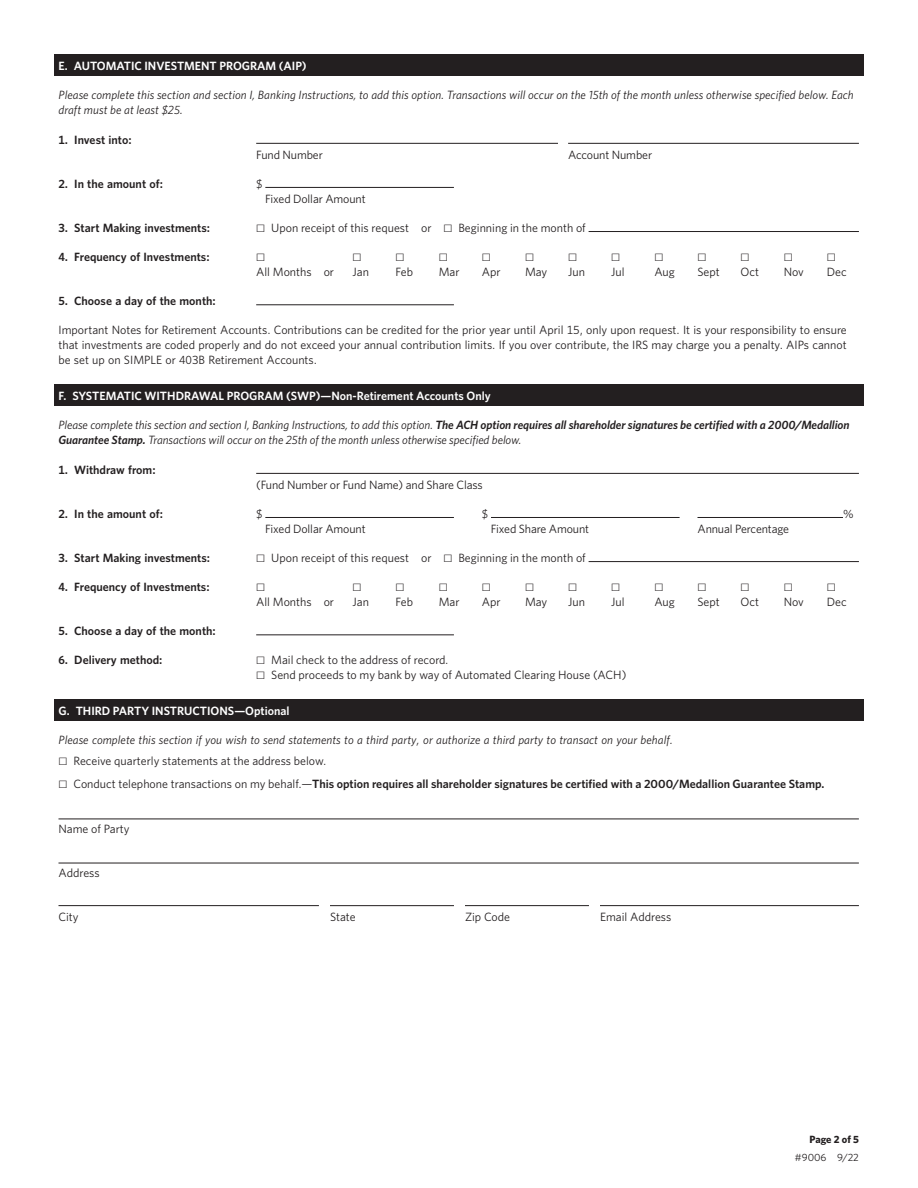
<style>
.page{position:relative;width:918px;height:1188px;background:#fff}
.page>*{position:absolute;margin:0;border:0;box-sizing:border-box;transform-origin:0 0}
.t1{font:12px/15px "Whitney";color:#231f20}
.t2{font:italic 12px/15px "Whitney";letter-spacing:.005em;color:#231f20}
.t3{font:600 12px "Whitney";color:#231f20}
.t4{font:600 12px "Whitney";color:#fff}
.t5{font:10.5px "Whitney";color:#231f20}
.t6{font:700 10.5px "Whitney";letter-spacing:-.005em;color:#231f20}
.s1{font-family:"Mercury Text G1"}
.s2{font-weight:600}
.s3{font-family:"Mercury Text G1";font-weight:400}
.s4{font-weight:400}
</style>
<div class="page">
<div style="left:54px;top:54px;width:810px;height:22px;background:#231f20"></div>
<hr style="left:256px;top:143px;width:302px;height:1px;background:#231f20">
<hr style="left:568px;top:143px;width:291px;height:1px;background:#231f20">
<hr style="left:265px;top:187px;width:189px;height:1px;background:#231f20">
<hr style="left:589px;top:231px;width:270px;height:1px;background:#231f20">
<hr style="left:256px;top:304px;width:198px;height:1px;background:#231f20">
<div style="left:54px;top:384px;width:810px;height:22px;background:#231f20"></div>
<hr style="left:256px;top:473px;width:603px;height:1px;background:#231f20">
<hr style="left:265px;top:517px;width:189px;height:1px;background:#231f20">
<hr style="left:491px;top:517px;width:189px;height:1px;background:#231f20">
<hr style="left:698px;top:517px;width:145px;height:1px;background:#231f20">
<hr style="left:589px;top:561px;width:270px;height:1px;background:#231f20">
<hr style="left:256px;top:634px;width:198px;height:1px;background:#231f20">
<div style="left:54px;top:699px;width:810px;height:22px;background:#231f20"></div>
<hr style="left:58px;top:819px;width:801px;height:1px;background:#231f20">
<hr style="left:58px;top:863px;width:801px;height:1px;background:#231f20">
<hr style="left:58px;top:905px;width:261px;height:1px;background:#231f20">
<hr style="left:330px;top:905px;width:124px;height:1px;background:#231f20">
<hr style="left:465px;top:905px;width:124px;height:1px;background:#231f20">
<hr style="left:600px;top:905px;width:259px;height:1px;background:#231f20">
<p class="t4" style="left:58px;top:57px;width:250px">E. AUTOMATIC INVESTMENT PROGRAM (AIP)</p>
<p class="t2" style="left:58px;top:87px;width:797px">Please complete this section and section I, Banking Instructions, to add this option. Transactions will occur on the 15th of the month unless otherwise specified below. Each draft must be at least $25.</p>
<p class="t3" style="left:58px;top:132px;width:75px">1. Invest into:</p>
<p class="t1" style="left:256px;top:147px;width:68px">Fund Number</p>
<p class="t1" style="left:568px;top:147px;width:86px">Account Number</p>
<p class="t3" style="left:58px;top:176px;width:106px">2. In the amount of:</p>
<p class="t1" style="left:256px;top:176px;width:8px">$</p>
<p class="t1" style="left:265px;top:191px;width:102px">Fixed Dollar Amount</p>
<p class="t3" style="left:58px;top:220px;width:153px">3. Start Making investments:</p>
<p class="t1" style="left:256px;top:220px;width:331px"><span class="s1">•</span> Upon receipt of this request or <span class="s1">•</span> Beginning in the month of</p>
<p class="t3" style="left:58px;top:249px;width:153px">4. Frequency of Investments:</p>
<p class="t1" style="left:256px;top:249px;width:79px"><span class="s1">•<br></span>All Months or</p>
<p class="t1" style="left:352px;top:249px;width:18px"><span class="s1">•<br></span>Jan</p>
<p class="t1" style="left:396px;top:249px;width:19px"><span class="s1">•<br></span>Feb</p>
<p class="t1" style="left:439px;top:249px;width:22px"><span class="s1">•<br></span>Mar</p>
<p class="t1" style="left:482px;top:249px;width:20px"><span class="s1">•<br></span>Apr</p>
<p class="t1" style="left:525px;top:249px;width:24px"><span class="s1">•<br></span>May</p>
<p class="t1" style="left:568px;top:249px;width:18px"><span class="s1">•<br></span>Jun</p>
<p class="t1" style="left:611px;top:249px;width:15px"><span class="s1">•<br></span>Jul</p>
<p class="t1" style="left:654px;top:249px;width:22px"><span class="s1">•<br></span>Aug</p>
<p class="t1" style="left:698px;top:249px;width:24px"><span class="s1">•<br></span>Sept</p>
<p class="t1" style="left:741px;top:249px;width:20px"><span class="s1">•<br></span>Oct</p>
<p class="t1" style="left:784px;top:249px;width:22px"><span class="s1">•<br></span>Nov</p>
<p class="t1" style="left:827px;top:249px;width:21px"><span class="s1">•<br></span>Dec</p>
<p class="t3" style="left:58px;top:293px;width:159px">5. Choose a day of the month:</p>
<p class="t1" style="left:58px;top:322px;width:790px;text-align:justify">Important Notes for Retirement Accounts. Contributions can be credited for the prior year until April 15, only upon request. It is your responsibility to ensure that investments are coded properly and do not exceed your annual contribution limits. If you over contribute, the IRS may charge you a penalty. AIPs cannot be set up on SIMPLE or 403B Retirement Accounts.</p>
<p class="t4" style="left:58px;top:388px;width:434px">F. SYSTEMATIC WITHDRAWAL PROGRAM (SWP)—Non-Retirement Accounts Only</p>
<p class="t2" style="left:58px;top:417px;width:793px">Please complete this section and section I, Banking Instructions, to add this option. <span class="s2">The ACH option requires all shareholder signatures be certified with a 2000/Medallion<br>Guarantee Stamp.</span> Transactions will occur on the 25th of the month unless otherwise specified below.</p>
<p class="t3" style="left:58px;top:462px;width:99px">1. Withdraw from:</p>
<p class="t1" style="left:256px;top:477px;width:228px">(Fund Number or Fund Name) and Share Class</p>
<p class="t3" style="left:58px;top:506px;width:106px">2. In the amount of:</p>
<p class="t1" style="left:256px;top:506px;width:8px">$</p>
<p class="t1" style="left:265px;top:521px;width:102px">Fixed Dollar Amount</p>
<p class="t1" style="left:482px;top:506px;width:8px">$</p>
<p class="t1" style="left:843px;top:506px;width:12px">%</p>
<p class="t1" style="left:491px;top:521px;width:100px">Fixed Share Amount</p>
<p class="t1" style="left:698px;top:521px;width:93px">Annual Percentage</p>
<p class="t3" style="left:58px;top:550px;width:153px">3. Start Making investments:</p>
<p class="t1" style="left:256px;top:550px;width:331px"><span class="s1">•</span> Upon receipt of this request or <span class="s1">•</span> Beginning in the month of</p>
<p class="t3" style="left:58px;top:579px;width:153px">4. Frequency of Investments:</p>
<p class="t1" style="left:256px;top:579px;width:79px"><span class="s1">•<br></span>All Months or</p>
<p class="t1" style="left:352px;top:579px;width:18px"><span class="s1">•<br></span>Jan</p>
<p class="t1" style="left:396px;top:579px;width:19px"><span class="s1">•<br></span>Feb</p>
<p class="t1" style="left:439px;top:579px;width:22px"><span class="s1">•<br></span>Mar</p>
<p class="t1" style="left:482px;top:579px;width:20px"><span class="s1">•<br></span>Apr</p>
<p class="t1" style="left:525px;top:579px;width:24px"><span class="s1">•<br></span>May</p>
<p class="t1" style="left:568px;top:579px;width:18px"><span class="s1">•<br></span>Jun</p>
<p class="t1" style="left:611px;top:579px;width:15px"><span class="s1">•<br></span>Jul</p>
<p class="t1" style="left:654px;top:579px;width:22px"><span class="s1">•<br></span>Aug</p>
<p class="t1" style="left:698px;top:579px;width:24px"><span class="s1">•<br></span>Sept</p>
<p class="t1" style="left:741px;top:579px;width:20px"><span class="s1">•<br></span>Oct</p>
<p class="t1" style="left:784px;top:579px;width:22px"><span class="s1">•<br></span>Nov</p>
<p class="t1" style="left:827px;top:579px;width:21px"><span class="s1">•<br></span>Dec</p>
<p class="t3" style="left:58px;top:623px;width:159px">5. Choose a day of the month:</p>
<p class="t3" style="left:58px;top:652px;width:105px">6. Delivery method:</p>
<p class="t1" style="left:256px;top:652px;width:194px"><span class="s1">•</span> Mail check to the address of record.</p>
<p class="t1" style="left:256px;top:667px;width:372px"><span class="s1">•</span> Send proceeds to my bank by way of Automated Clearing House (ACH)</p>
<p class="t4" style="left:58px;top:702px;width:233px">G. THIRD PARTY INSTRUCTIONS—Optional</p>
<p class="t2" style="left:58px;top:732px;width:616px">Please complete this section if you wish to send statements to a third party, or authorize a third party to transact on your behalf.</p>
<p class="t1" style="left:58px;top:753px;width:269px"><span class="s1">•</span> Receive quarterly statements at the address below.</p>
<p class="t3" style="left:58px;top:776px;width:767px"><span class="s3">•</span> <span class="s4">Conduct telephone transactions on my behalf.—</span>This option requires all shareholder signatures be certified with a 2000/Medallion Guarantee Stamp.</p>
<p class="t1" style="left:58px;top:821px;width:73px">Name of Party</p>
<p class="t1" style="left:58px;top:865px;width:43px">Address</p>
<p class="t1" style="left:58px;top:909px;width:22px">City</p>
<p class="t1" style="left:330px;top:909px;width:27px">State</p>
<p class="t1" style="left:465px;top:909px;width:47px">Zip Code</p>
<p class="t1" style="left:600px;top:909px;width:73px">Email Address</p>
<p class="t6" style="left:810px;top:1132px;width:51px">Page 2 of 5</p>
<p class="t5" style="left:795px;top:1150px;width:65px">#9006 9/22</p>
</div>
